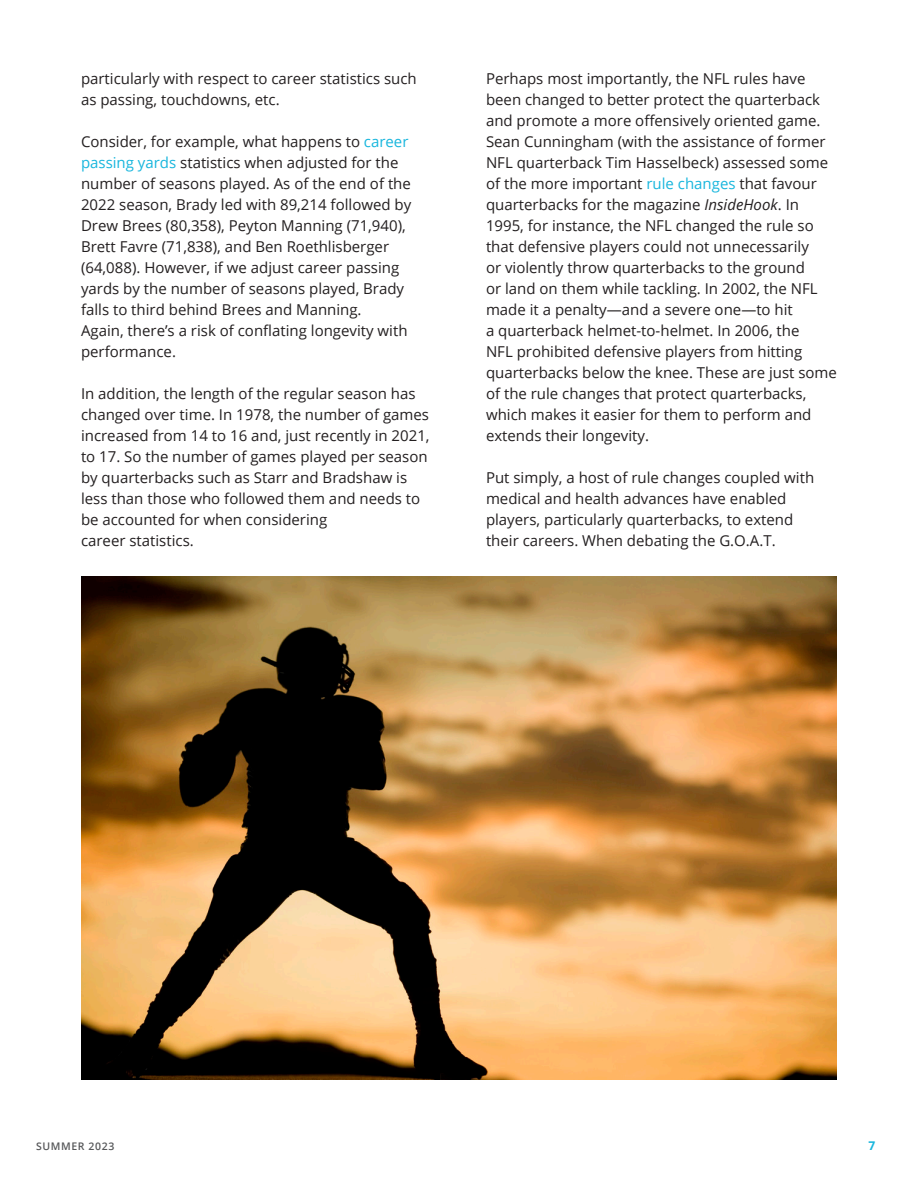
<style>
.page{position:relative;width:918px;height:1188px;background:#fff}
.page>*{position:absolute;margin:0;border:0;box-sizing:border-box;transform-origin:0 0}
.Main_Body_Copy{font:15px/21px "Open Sans";color:#231f20}
.t1{font:700 12px "Open Sans";color:#18b6dd}
.t2{font:600 10.5px "Open Sans";letter-spacing:.06em;color:#57585a}
.s1{color:#18b6dd}
.s2{font-style:italic}
</style>
<div class="page">
<img style="left:81px;top:576px;width:756px;height:504px">
<p class="Main_Body_Copy" style="left:81px;top:68px;width:337px">particularly with respect to career statistics such as passing, touchdowns, etc.</p>
<p class="Main_Body_Copy" style="left:81px;top:131px;width:332px">Consider, for example, what happens to <span class="s1">career passing yards</span> statistics when adjusted for the number of seasons played. As of the end of the 2022 season, Brady led with 89,214 followed by Drew Brees (80,358), Peyton Manning (71,940), Brett Favre (71,838), and Ben Roethlisberger (64,088). However, if we adjust career passing yards by the number of seasons played, Brady falls to third behind Brees and Manning.<br>Again, there’s a risk of conflating longevity with performance.</p>
<p class="Main_Body_Copy" style="left:81px;top:383px;width:350px">In addition, the length of the regular season has changed over time. In 1978, the number of games increased from 14 to 16 and, just recently in 2021, to 17. So the number of games played per season by quarterbacks such as Starr and Bradshaw is less than those who followed them and needs to be accounted for when considering<br>career statistics.</p>
<p class="Main_Body_Copy" style="left:486px;top:68px;width:353px">Perhaps most importantly, the NFL rules have been changed to better protect the quarterback and promote a more offensively oriented game.<br>Sean Cunningham (with the assistance of former NFL quarterback Tim Hasselbeck) assessed some of the more important <span class="s1">rule changes</span> that favour quarterbacks for the magazine <span class="s2">InsideHook</span>. In 1995, for instance, the NFL changed the rule so that defensive players could not unnecessarily<br>or violently throw quarterbacks to the ground<br>or land on them while tackling. In 2002, the NFL made it a penalty—and a severe one—to hit<br>a quarterback helmet-to-helmet. In 2006, the<br>NFL prohibited defensive players from hitting quarterbacks below the knee. These are just some of the rule changes that protect quarterbacks, which makes it easier for them to perform and extends their longevity.</p>
<p class="Main_Body_Copy" style="left:486px;top:467px;width:330px">Put simply, a host of rule changes coupled with medical and health advances have enabled players, particularly quarterbacks, to extend their careers. When debating the G.O.A.T.</p>
<p class="t2" style="left:36px;top:1139px;width:80px">SUMMER 2023</p>
<p class="t1" style="left:868px;top:1137px;width:8px">7</p>
</div>
